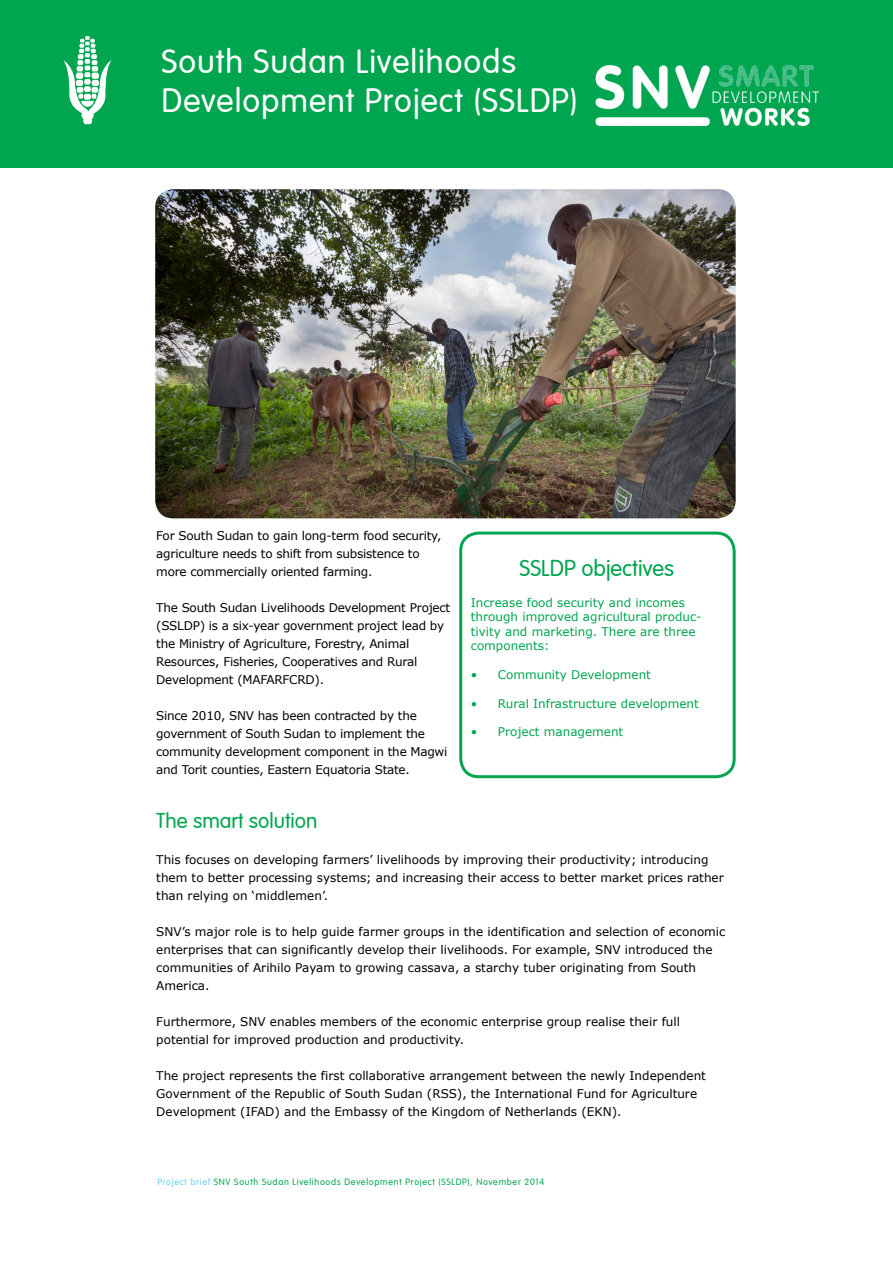
<style>
.page{position:relative;width:893px;height:1263px;background:#fff}
.page>*{position:absolute;margin:0;border:0;box-sizing:border-box;transform-origin:0 0}
.t1{font:300 33px "VAG Rounded LT";letter-spacing:.03em;color:#fff}
.t2{font:300 22.5px "VAG Rounded";color:#00a54f}
.Body_Verdana_7_5_1{font:300 21px "VAG Rounded";color:#00a54f}
.Body_Verdana_7_5_1-2{font:12px/18px "Verdana";color:#000}
.Body_Verdana_7_5_1-3{font:12px/18px "Verdana";letter-spacing:-.02em;color:#000}
.t3{font:12px/14.4px "Verdana";color:#00a54f}
.t4{font:300 9px "VAG Rounded LT";letter-spacing:.08em;color:#00a54f}
.s1{color:#6bcff6}
</style>
<div class="page">
<div style="left:0;top:0;width:893px;height:168px;background:#00a54f"></div>
<svg style="left:63px;top:36px;width:49px;height:88px"></svg>
<img style="left:155px;top:189px;width:581px;height:329px">
<img style="left:575px;top:51px;width:257px;height:89px">
<div style="left:459px;top:531px;width:277px;height:247px;border:3px solid #00a54f;border-radius:18px"></div>
<p class="t1" style="left:162px;top:42px;width:356px">South Sudan Livelihoods</p>
<p class="t1" style="left:162px;top:82px;width:418px">Development Project (SSLDP)</p>
<p class="Body_Verdana_7_5_1-3" style="left:156px;top:527px;width:287px">For South Sudan to gain long-term food security, agriculture needs to shift from subsistence to more commercially oriented farming.</p>
<p class="Body_Verdana_7_5_1-3" style="left:156px;top:599px;width:295px">The South Sudan Livelihoods Development Project (SSLDP) is a six-year government project lead by the Ministry of Agriculture, Forestry, Animal Resources, Fisheries, Cooperatives and Rural Development (MAFARFCRD).</p>
<p class="Body_Verdana_7_5_1-3" style="left:156px;top:707px;width:293px">Since 2010, SNV has been contracted by the government of South Sudan to implement the community development component in the Magwi and Torit counties, Eastern Equatoria State.</p>
<p class="Body_Verdana_7_5_1" style="left:156px;top:809px;width:163px">The smart solution</p>
<p class="Body_Verdana_7_5_1-2" style="left:156px;top:851px;width:569px">This focuses on developing farmers’ livelihoods by improving their productivity; introducing them to better processing systems; and increasing their access to better market prices rather than relying on ‘middlemen’.</p>
<p class="Body_Verdana_7_5_1-2" style="left:156px;top:923px;width:571px">SNV’s major role is to help guide farmer groups in the identification and selection of economic enterprises that can significantly develop their livelihoods. For example, SNV introduced the communities of Arihilo Payam to growing cassava, a starchy tuber originating from South America.</p>
<p class="Body_Verdana_7_5_1-2" style="left:156px;top:1013px;width:525px">Furthermore, SNV enables members of the economic enterprise group realise their full potential for improved production and productivity.</p>
<p class="Body_Verdana_7_5_1-2" style="left:156px;top:1067px;width:551px">The project represents the first collaborative arrangement between the newly Independent<br>Government of the Republic of South Sudan (RSS), the International Fund for Agriculture<br>Development (IFAD) and the Embassy of the Kingdom of Netherlands (EKN).</p>
<p class="t2" style="left:519px;top:555px;width:156px">SSLDP objectives</p>
<p class="t3" style="left:471px;top:595px;width:232px">Increase food security and incomes through improved agricultural produc&shy;tivity and marketing. There are three components:</p>
<p class="t3" style="left:471px;top:667px;width:182px">• Community Development</p>
<p class="t3" style="left:471px;top:696px;width:230px">• Rural Infrastructure development</p>
<p class="t3" style="left:471px;top:725px;width:154px">• Project management</p>
<p class="t4" style="left:157px;top:1176px;width:388px"><span class="s1">Project brief</span> SNV South Sudan Livelihoods Development Project (SSLDP), November 2014</p>
</div>
